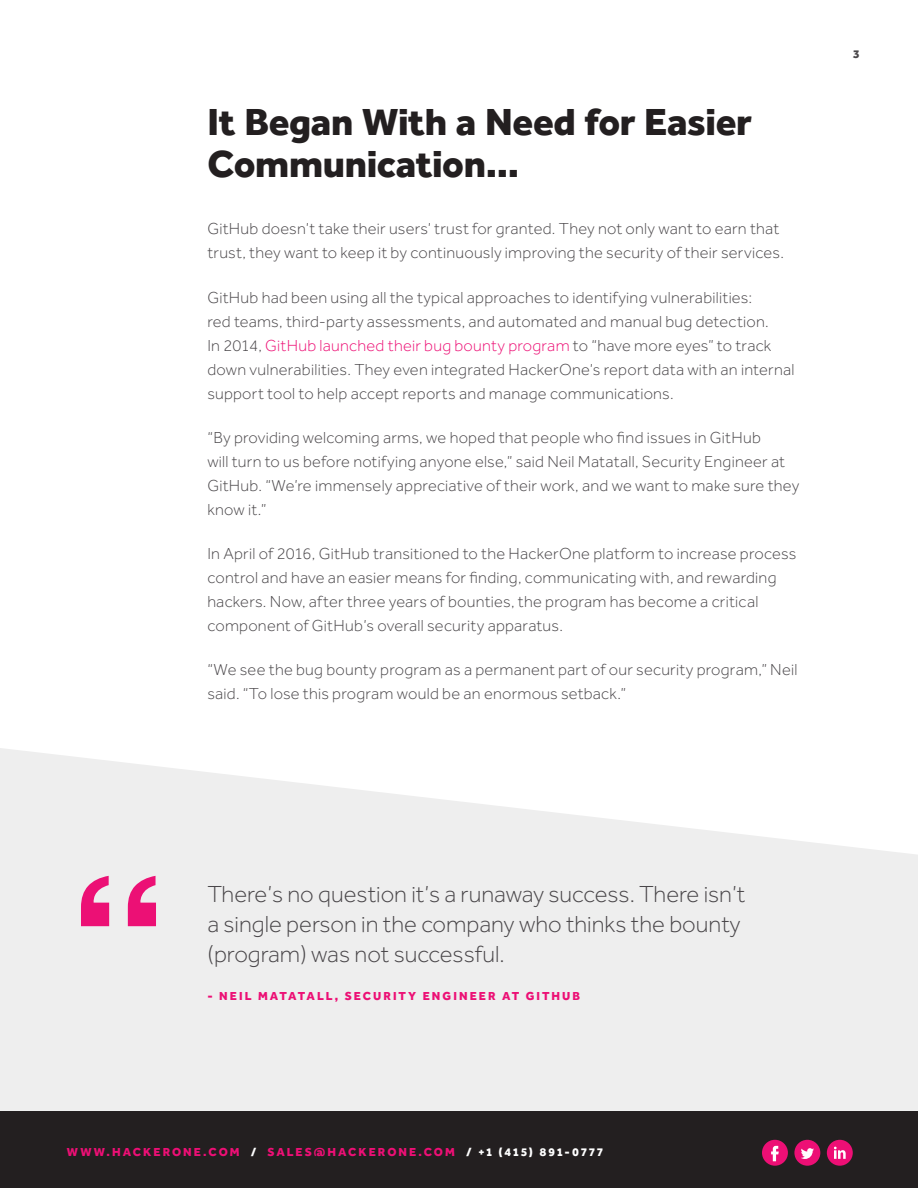
<style>
.page{position:relative;width:918px;height:1188px;background:#fff}
.page>*{position:absolute;margin:0;border:0;box-sizing:border-box;transform-origin:0 0}
.t1{font:800 39px/42px "Effra";letter-spacing:-.01em;color:#231f20}
.Block_Qoute{font:300 24px/30px "Effra";color:#494649}
.Paragraph{font:300 16.5px/24px "Effra";letter-spacing:.015em;color:#494649}
.t2{font:800 12px "Effra";letter-spacing:.165em;color:#ed0f75}
.t3{font:800 12px "Effra";letter-spacing:.17em;color:#ec1075}
.t4{font:800 12px "Effra";color:#494649}
.s1{color:#ed0f75}
.s2{color:#fff}
</style>
<div class="page">
<svg style="left:0;top:748px;width:918px;height:363px;fill:#eee"></svg>
<svg style="left:81px;top:876px;width:75px;height:50px"></svg>
<div style="left:0;top:1111px;width:918px;height:77px;background:#231f20"></div>
<div style="left:762px;top:1140px;width:26px;height:26px;background:#ed0f75;border-radius:50%"></div>
<svg style="left:771px;top:1146px;width:8px;height:15px"></svg>
<div style="left:794px;top:1140px;width:26px;height:26px;background:#ed0f75;border-radius:50%"></div>
<svg style="left:801px;top:1148px;width:13px;height:11px"></svg>
<div style="left:827px;top:1140px;width:26px;height:26px;background:#ed0f75;border-radius:50%"></div>
<svg style="left:834px;top:1147px;width:12px;height:12px"></svg>
<h2 class="t1" style="left:207px;top:100px;width:546px">It Began With a Need for Easier<br>Communication...</h2>
<p class="Paragraph" style="left:207px;top:217px;width:578px">GitHub doesn’t take their users’ trust for granted. They not only want to earn that trust, they want to keep it by continuously improving the security of their services.</p>
<p class="Paragraph" style="left:207px;top:285px;width:589px">GitHub had been using all the typical approaches to identifying vulnerabilities:<br>red teams, third-party assessments, and automated and manual bug detection.<br>In 2014, <span class="s1">GitHub launched their bug bounty program</span> to “have more eyes” to track down vulnerabilities. They even integrated HackerOne’s report data with an internal support tool to help accept reports and manage communications.</p>
<p class="Paragraph" style="left:207px;top:425px;width:593px">“By providing welcoming arms, we hoped that people who find issues in GitHub<br>will turn to us before notifying anyone else,” said Neil Matatall, Security Engineer at GitHub. “We’re immensely appreciative of their work, and we want to make sure they know it.”</p>
<p class="Paragraph" style="left:207px;top:542px;width:591px">In April of 2016, GitHub transitioned to the HackerOne platform to increase process control and have an easier means for finding, communicating with, and rewarding hackers. Now, after three years of bounties, the program has become a critical component of GitHub’s overall security apparatus.</p>
<p class="Paragraph" style="left:207px;top:658px;width:592px">“We see the bug bounty program as a permanent part of our security program,” Neil said. “To lose this program would be an enormous setback.”</p>
<p class="t4" style="left:853px;top:46px;width:8px">3</p>
<p class="Block_Qoute" style="left:207px;top:879px;width:539px">There’s no question it’s a runaway success. There isn’t a single person in the company who thinks the bounty (program) was not successful.</p>
<h4 class="t3" style="left:207px;top:988px;width:374px">- NEIL MATATALL, SECURITY ENGINEER AT GITHUB</h4>
<h4 class="t2" style="left:67px;top:1145px;width:538px">WWW.HACKERONE.COM <span class="s2">/</span> SALES@HACKERONE.COM <span class="s2">/ +1 (415) 891-0777</span></h4>
</div>
